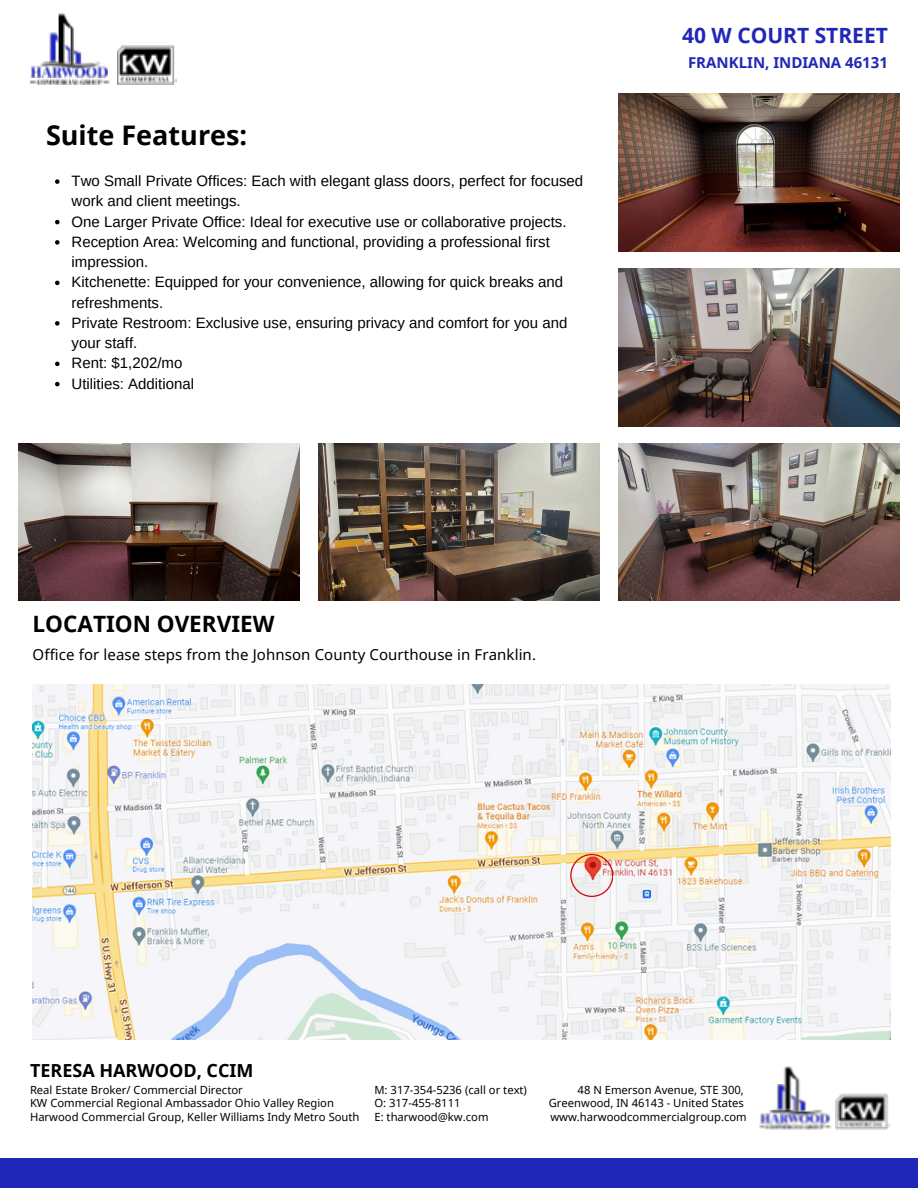
<style>
.page{position:relative;width:918px;height:1188px;background:#fff}
.page>*{position:absolute;margin:0;border:0;box-sizing:border-box;transform-origin:0 0}
.t1{font:700 27px "Noto Sans";color:#000}
.t2{font:700 22.5px "Noto Sans";color:#000}
.t3{font:700 21px "Noto Sans";color:#2026b8}
.t4{font:700 18px "Noto Sans";color:#000}
.t5{font:15px/20.2px "Arimo";color:#000}
.t6{font:15px "Noto Sans";letter-spacing:.005em;color:#000}
.t7{font:700 15px "Noto Sans";color:#2026b8}
.t8{font:11.25px/13.5px "Noto Sans";color:#000}
</style>
<div class="page">
<img style="left:30px;top:14px;width:80px;height:70px">
<img style="left:30px;top:33px;width:78px;height:45px">
<img style="left:117px;top:45px;width:60px;height:39px">
<img style="left:33px;top:685px;width:858px;height:354px">
<div style="left:0;top:1158px;width:918px;height:30px;background:#2026b8"></div>
<img style="left:759px;top:1066px;width:72px;height:64px">
<img style="left:759px;top:1084px;width:71px;height:41px">
<img style="left:836px;top:1094px;width:55px;height:36px">
<svg style="left:570px;top:854px;width:43px;height:43px"></svg>
<img style="left:19px;top:443px;width:281px;height:158px">
<svg style="left:55px;top:179px;width:5px;height:5px"></svg>
<svg style="left:55px;top:220px;width:5px;height:4px"></svg>
<svg style="left:55px;top:240px;width:5px;height:5px"></svg>
<svg style="left:55px;top:281px;width:5px;height:4px"></svg>
<svg style="left:55px;top:321px;width:5px;height:5px"></svg>
<svg style="left:55px;top:362px;width:5px;height:4px"></svg>
<svg style="left:55px;top:382px;width:5px;height:4px"></svg>
<img style="left:619px;top:94px;width:281px;height:157px">
<img style="left:619px;top:269px;width:280px;height:157px">
<img style="left:319px;top:443px;width:281px;height:158px">
<img style="left:619px;top:443px;width:280px;height:158px">
<p class="t3" style="left:682px;top:21px;width:207px">40 W COURT STREET</p>
<p class="t1" style="left:46px;top:116px;width:203px">Suite Features:</p>
<p class="t5" style="left:72px;top:171px;width:513px">Two Small Private Offices: Each with elegant glass doors, perfect for focused work and client meetings.</p>
<p class="t5" style="left:72px;top:211px;width:497px">One Larger Private Office: Ideal for executive use or collaborative projects.</p>
<h2 class="t5" style="left:72px;top:232px;width:480px">Reception Area: Welcoming and functional, providing a professional first impression.</h2>
<h4 class="t5" style="left:72px;top:272px;width:493px">Kitchenette: Equipped for your convenience, allowing for quick breaks and refreshments.</h4>
<p class="t5" style="left:72px;top:313px;width:497px">Private Restroom: Exclusive use, ensuring privacy and comfort for you and your staff.</p>
<p class="t5" style="left:72px;top:353px;width:112px">Rent: $1,202/mo</p>
<p class="t5" style="left:72px;top:373px;width:124px">Utilities: Additional</p>
<h5 class="t2" style="left:33px;top:608px;width:243px">LOCATION OVERVIEW</h5>
<p class="t6" style="left:33px;top:644px;width:505px">Office for lease steps from the Johnson County Courthouse in Franklin.</p>
<h2 class="t7" style="left:688px;top:52px;width:201px">FRANKLIN, INDIANA 46131</h2>
<p class="t4" style="left:30px;top:1058px;width:225px">TERESA HARWOOD, CCIM</p>
<h3 class="t8" style="left:30px;top:1083px;width:214px">Real Estate Broker/ Commercial Director</h3>
<p class="t8" style="left:30px;top:1096px;width:331px">KW Commercial Regional Ambassador Ohio Valley Region<br>Harwood Commercial Group, Keller Williams Indy Metro South</p>
<p class="t8" style="left:374px;top:1083px;width:154px">M: 317-354-5236 (call or text)<br>O: 317-455-8111</p>
<p class="t8" style="left:374px;top:1110px;width:116px">E: tharwood@kw.com</p>
<p class="t8" style="left:549px;top:1083px;width:200px;text-indent:29px">48 N Emerson Avenue, STE 300,<br>Greenwood, IN 46143 - United States www.harwoodcommercialgroup.com</p>
</div>
